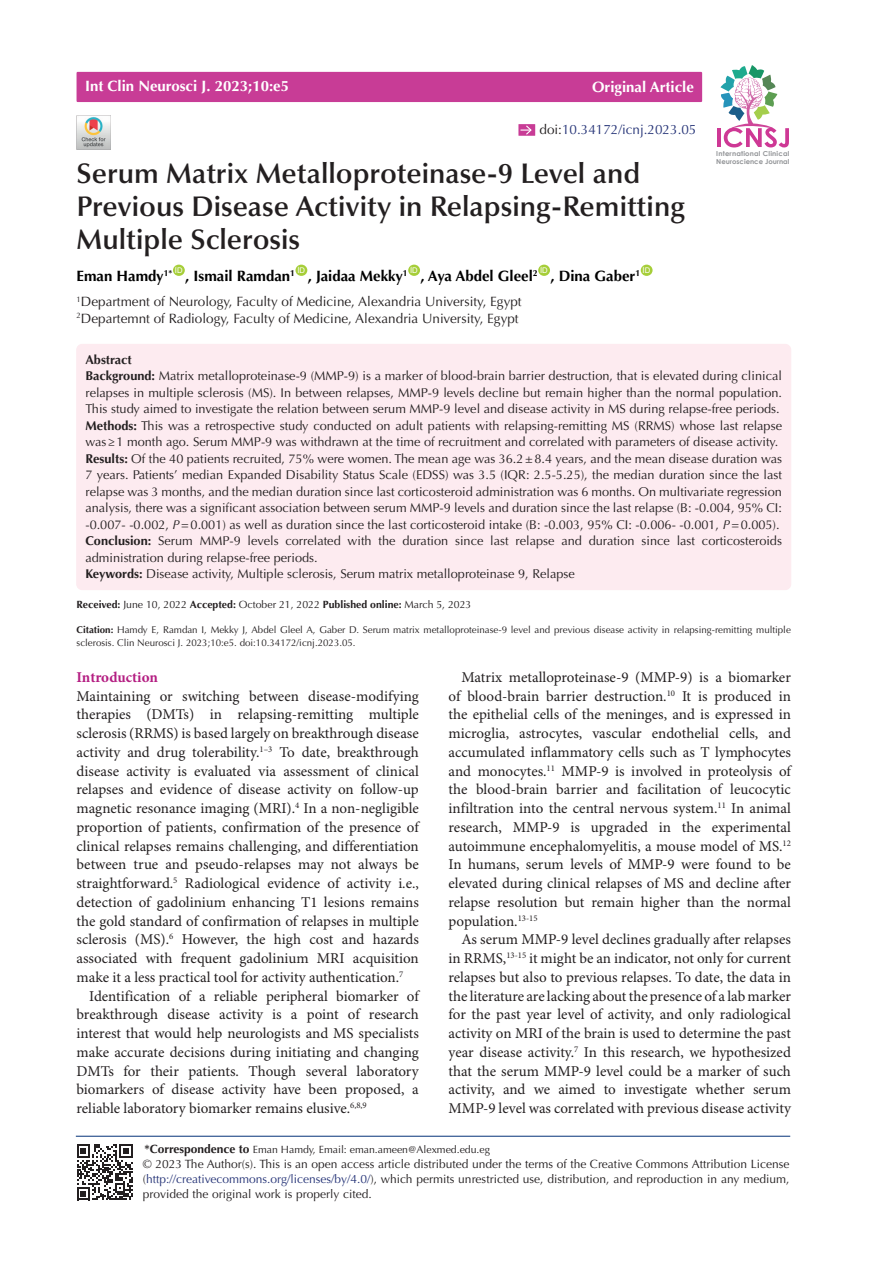
<style>
.page{position:relative;width:893px;height:1263px;background:#fff}
.page>*{position:absolute;margin:0;border:0;box-sizing:border-box;transform-origin:0 0}
.t1{font:600 28.5px/33px "Optima LT Std";color:#231f20}
.t2{font:15px/18.8px "Minion Pro";color:#231f20;text-align:justify}
.t3{font:700 15px "Optima LT Std";color:#000}
.t4{font:700 15px "Optima LT Std";color:#fff}
.t5{font:700 15px "Minion Pro";letter-spacing:-.005em;color:#b41e82}
.t6{font:13.5px "Optima LT Std";color:#231f20}
.t7{font:13.5px "Optima LT Std";color:#273578}
.t8{font:12.75px/16.5px "Optima LT Std";color:#231f20;text-align:justify}
.Default{font:700 12.75px "Optima LT Std";color:#231f20}
.t9{font:12px/15px "Optima LT Std";color:#231f20;text-align:justify}
.t10{font:10.5px "Optima LT Std";color:#231f20}
.t11{font:9.75px/13.5px "Optima LT Std";color:#231f20}
.t12{font:7.8px "Arial";color:#fff}
.t13{font:700 6.9px/8.2px "Century Gothic";letter-spacing:.03em;color:#939598}
.s1{color:#231f20}
.s2{font-weight:700}
.s3{font-style:italic}
.s4{font-weight:700;font-size:12px}
.s5{color:#273578}
</style>
<div class="page">
<hr style="left:76px;top:1136px;width:714px;height:1px;background:#053278">
<div style="left:173px;top:265px;width:12px;height:11px;background:#a6ce39;border-radius:50%"></div>
<div style="left:295px;top:265px;width:12px;height:11px;background:#a6ce39;border-radius:50%"></div>
<div style="left:408px;top:265px;width:12px;height:11px;background:#a6ce39;border-radius:50%"></div>
<div style="left:538px;top:265px;width:12px;height:11px;background:#a6ce39;border-radius:50%"></div>
<div style="left:641px;top:265px;width:12px;height:11px;background:#a6ce39;border-radius:50%"></div>
<div style="left:77px;top:72px;width:625px;height:30px;background:#c83c96"></div>
<hr style="left:717px;top:128px;width:3px;height:19px;background:#ce3895">
<svg style="left:720px;top:65px;width:69px;height:82px"></svg>
<img style="left:77px;top:115px;width:34px;height:34px">
<div style="left:518px;top:124px;width:17px;height:12px;background:#c83c96"></div>
<svg style="left:520px;top:124px;width:13px;height:12px"></svg>
<div style="left:77px;top:344px;width:714px;height:246px;background:#fdebf0;border-radius:6px"></div>
<div style="left:77px;top:344px;width:714px;height:246px;border:1px solid #fdebf0;border-radius:6px"></div>
<svg style="left:77px;top:1144px;width:56px;height:56px"></svg>
<p class="t4" style="left:85px;top:78px;width:205px">Int Clin Neurosci J. 2023;10:e5</p>
<p class="t4" style="left:592px;top:78px;width:103px">Original Article</p>
<p class="t7" style="left:540px;top:122px;width:158px"><span class="s1">doi:</span>10.34172/icnj.2023.05</p>
<p class="t1" style="left:77px;top:157px;width:610px">Serum Matrix Metalloproteinase-9 Level and<br>Previous Disease Activity in Relapsing-Remitting<br>Multiple Sclerosis</p>
<p class="t3" style="left:77px;top:268px;width:97px">Eman Hamdy<sup>1*</sup></p>
<p class="t12" style="left:175px;top:265px;width:9px">ID</p>
<p class="t3" style="left:185px;top:268px;width:111px">, Ismail Ramdan<sup>1</sup></p>
<p class="t12" style="left:297px;top:265px;width:9px">ID</p>
<p class="t3" style="left:308px;top:268px;width:102px">, Jaidaa Mekky<sup>1</sup></p>
<p class="t12" style="left:410px;top:265px;width:9px">ID</p>
<p class="t3" style="left:420px;top:268px;width:119px">, Aya Abdel Gleel<sup>2</sup></p>
<p class="t12" style="left:540px;top:265px;width:9px">ID</p>
<p class="t3" style="left:550px;top:268px;width:91px">, Dina Gaber<sup>1</sup></p>
<p class="t12" style="left:643px;top:265px;width:9px">ID</p>
<p class="t6" style="left:77px;top:294px;width:447px"><sup>1</sup>Department of Neurology, Faculty of Medicine, Alexandria University, Egypt</p>
<p class="t6" style="left:77px;top:310px;width:444px"><sup>2</sup>Departemnt of Radiology, Faculty of Medicine, Alexandria University, Egypt</p>
<p class="t13" style="left:716px;top:149px;width:75px">International Clinical<br>Neuroscience Journal</p>
<p class="Default" style="left:85px;top:352px;width:48px">Abstract</p>
<p class="t8" style="left:85px;top:368px;width:698px"><span class="s2">Background:</span> Matrix metalloproteinase-9 (MMP-9) is a marker of blood-brain barrier destruction, that is elevated during clinical relapses in multiple sclerosis (MS). In between relapses, MMP-9 levels decline but remain higher than the normal population.<br>This study aimed to investigate the relation between serum MMP-9 level and disease activity in MS during relapse-free periods.</p>
<p class="t8" style="left:85px;top:417px;width:698px"><span class="s2">Methods:</span> This was a retrospective study conducted on adult patients with relapsing-remitting MS (RRMS) whose last relapse was≥1 month ago. Serum MMP-9 was withdrawn at the time of recruitment and correlated with parameters of disease activity.</p>
<p class="t8" style="left:85px;top:450px;width:698px"><span class="s2">Results:</span> Of the 40 patients recruited, 75% were women. The mean age was 36.2±8.4 years, and the mean disease duration was 7 years. Patients’ median Expanded Disability Status Scale (EDSS) was 3.5 (IQR: 2.5-5.25), the median duration since the last relapse was 3 months, and the median duration since last corticosteroid administration was 6 months. On multivariate regression analysis, there was a significant association between serum MMP-9 levels and duration since the last relapse (B: -0.004, 95% CI: -0.007- -0.002, <span class="s3">P</span>=0.001) as well as duration since the last corticosteroid intake (B: -0.003, 95% CI: -0.006- -0.001, <span class="s3">P</span>=0.005).</p>
<p class="t8" style="left:85px;top:533px;width:698px"><span class="s2">Conclusion:</span> Serum MMP-9 levels correlated with the duration since last relapse and duration since last corticosteroids administration during relapse-free periods.</p>
<p class="t8" style="left:85px;top:566px;width:491px"><span class="s2">Keywords:</span> Disease activity, Multiple sclerosis, Serum matrix metalloproteinase 9, Relapse</p>
<p class="t10" style="left:77px;top:599px;width:396px"><span class="s2">Received:</span> June 10, 2022 <span class="s2">Accepted:</span> October 21, 2022 <span class="s2">Published online:</span> March 5, 2023</p>
<p class="t11" style="left:77px;top:623px;width:716px"><span class="s2">Citation:</span> Hamdy E, Ramdan I, Mekky J, Abdel Gleel A, Gaber D. Serum matrix metalloproteinase-9 level and previous disease activity in relapsing-remitting multiple sclerosis. Clin Neurosci J. 2023;10:e5. doi:10.34172/icnj.2023.05.</p>
<p class="t5" style="left:77px;top:666px;width:83px">Introduction</p>
<p class="t2" style="left:77px;top:687px;width:344px">Maintaining or switching between disease-modifying therapies (DMTs) in relapsing-remitting multiple sclerosis (RRMS) is based largely on breakthrough disease activity and drug tolerability.<sup>1–3</sup> To date, breakthrough disease activity is evaluated via assessment of clinical relapses and evidence of disease activity on follow-up magnetic resonance imaging (MRI).<sup>4</sup> In a non-negligible proportion of patients, confirmation of the presence of clinical relapses remains challenging, and differentiation between true and pseudo-relapses may not always be straightforward.<sup>5</sup> Radiological evidence of activity i.e., detection of gadolinium enhancing T1 lesions remains the gold standard of confirmation of relapses in multiple sclerosis (MS).<sup>6</sup> However, the high cost and hazards associated with frequent gadolinium MRI acquisition make it a less practical tool for activity authentication.<sup>7</sup></p>
<p class="t2" style="left:77px;top:987px;width:344px;text-indent:13px">Identification of a reliable peripheral biomarker of breakthrough disease activity is a point of research interest that would help neurologists and MS specialists make accurate decisions during initiating and changing DMTs for their patients. Though several laboratory biomarkers of disease activity have been proposed, a reliable laboratory biomarker remains elusive.<sup>6,8,9</sup></p>
<p class="t2" style="left:449px;top:668px;width:344px;text-indent:13px">Matrix metalloproteinase-9 (MMP-9) is a biomarker of blood-brain barrier destruction.<sup>10</sup> It is produced in the epithelial cells of the meninges, and is expressed in microglia, astrocytes, vascular endothelial cells, and accumulated inflammatory cells such as T lymphocytes and monocytes.<sup>11</sup> MMP-9 is involved in proteolysis of the blood-brain barrier and facilitation of leucocytic infiltration into the central nervous system.<sup>11</sup> In animal research, MMP-9 is upgraded in the experimental autoimmune encephalomyelitis, a mouse model of MS.<sup>12<br></sup>In humans, serum levels of MMP-9 were found to be elevated during clinical relapses of MS and decline after relapse resolution but remain higher than the normal population.<sup>13-15</sup></p>
<p class="t2" style="left:449px;top:931px;width:344px;text-indent:13px">As serum MMP-9 level declines gradually after relapses in RRMS,<sup>13-15</sup> it might be an indicator, not only for current relapses but also to previous relapses. To date, the data in the literature are lacking about the presence of a lab marker for the past year level of activity, and only radiological activity on MRI of the brain is used to determine the past year disease activity.<sup>7</sup> In this research, we hypothesized that the serum MMP-9 level could be a marker of such activity, and we aimed to investigate whether serum MMP-9 level was correlated with previous disease activity</p>
<p class="t10" style="left:144px;top:1143px;width:347px"><span class="s4">*Correspondence to</span> Eman Hamdy, Email: eman.ameen@Alexmed.edu.eg</p>
<p class="t9" style="left:143px;top:1156px;width:648px">© 2023 The Author(s). This is an open access article distributed under the terms of the Creative Commons Attribution License (<span class="s5">http://creativecommons.org/licenses/by/4.0/</span>), which permits unrestricted use, distribution, and reproduction in any medium, provided the original work is properly cited.</p>
</div>
